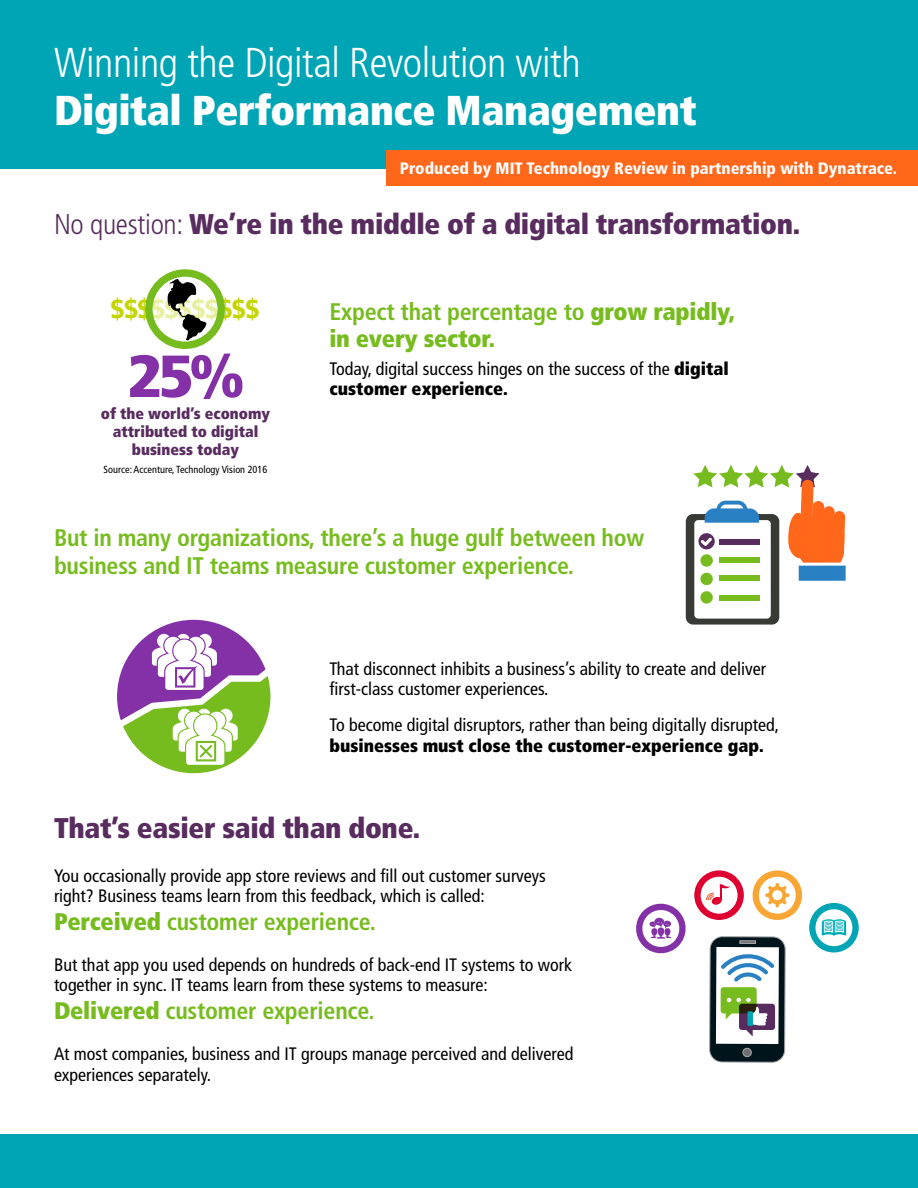
<style>
.page{position:relative;width:918px;height:1188px;background:#fff}
.page>*{position:absolute;margin:0;border:0;box-sizing:border-box;transform-origin:0 0}
.t1{font:900 condensed 59.25px "Frutiger";color:#8431a7;scale:1.11 1}
.t2{font:300 condensed 41.7px "Frutiger";letter-spacing:-.01em;color:#fff}
.t3{font:900 condensed 41.7px "Frutiger";letter-spacing:-.01em;color:#fff}
.t4{font:900 condensed 28.5px "Frutiger";letter-spacing:-.01em;color:#592c5f}
.t5{font:900 condensed 25.95px "Frutiger";color:#c4d600}
.t6{font:700 condensed 24px/27.6px "Frutiger";letter-spacing:-.01em;color:#77bc1f}
.t7{font:900 condensed 24px/27.6px "Frutiger";letter-spacing:-.01em;color:#77bc1f}
.t8{font:condensed 18px/20.7px "Frutiger";color:#000}
.t9{font:900 condensed 18px "Frutiger";color:#000}
.t10{font:900 condensed 16.5px "Frutiger";color:#fff}
.t11{font:900 condensed 15.6px/17.9px "Frutiger";color:#592c5f;text-align:center}
.t12{font:condensed 10.2px "Frutiger";color:#000}
.s1{font-weight:300}
.s2{font-weight:700}
.s3{font-weight:900}
</style>
<div class="page">
<svg style="left:636px;top:903px;width:50px;height:51px"></svg>
<svg style="left:694px;top:870px;width:165px;height:193px"></svg>
<svg style="left:145px;top:269px;width:80px;height:80px"></svg>
<svg style="left:117px;top:620px;width:153px;height:153px"></svg>
<div style="left:0;top:1134px;width:918px;height:54px;background:#00a5b5"></div>
<div style="left:0;top:0;width:918px;height:168px;background:#00a5b5"></div>
<div style="left:386px;top:150px;width:532px;height:36px;background:#ff671b"></div>
<svg style="left:845px;top:566px;width:1px;height:15px"></svg>
<svg style="left:686px;top:465px;width:159px;height:160px"></svg>
<div style="left:720px;top:595px;width:40px;height:5px;background:#77bc1f"></div>
<h2 class="t2" style="left:54px;top:39px;width:528px">Winning the Digital Revolution with</h2>
<h2 class="t3" style="left:54px;top:85px;width:644px">Digital Performance Management</h2>
<p class="t10" style="left:400px;top:159px;width:499px">Produced by MIT Technology Review in partnership with Dynatrace.</p>
<h3 class="t4" style="left:54px;top:206px;width:748px"><span class="s1">No question:</span> We’re in the middle of a digital transformation.</h3>
<h3 class="t5" style="left:111px;top:293px;width:150px">$$$$$$$$$$$</h3>
<h1 class="t1" style="left:128px;top:340px;width:107px">25%</h1>
<p class="t11" style="left:113px;top:423px;width:147px">attributed to digital business today</p>
<p class="t12" style="left:104px;top:463px;width:165px">Source: Accenture, Technology Vision 2016</p>
<p class="t11" style="left:101px;top:405px;width:171px">of the world’s economy</p>
<h3 class="t7" style="left:329px;top:297px;width:407px"><span class="s2">Expect that percentage to</span> grow rapidly, in every sector.</h3>
<p class="t8" style="left:329px;top:358px;width:401px">Today, digital success hinges on the success of the <span class="s3">digital customer experience.</span></p>
<h3 class="t6" style="left:54px;top:524px;width:592px">But in many organizations, there’s a huge gulf between how business and IT teams measure customer experience.</h3>
<p class="t8" style="left:329px;top:658px;width:438px">That disconnect inhibits a business’s ability to create and deliver first-class customer experiences.</p>
<p class="t8" style="left:329px;top:715px;width:451px">To become digital disruptors, rather than being digitally disrupted,</p>
<p class="t9" style="left:329px;top:734px;width:436px">businesses must close the customer-experience gap.</p>
<h3 class="t4" style="left:54px;top:811px;width:368px">That’s easier said than done.</h3>
<p class="t8" style="left:54px;top:865px;width:493px">You occasionally provide app store reviews and fill out customer surveys right? Business teams learn from this feedback, which is called:</p>
<h3 class="t6" style="left:54px;top:908px;width:324px"><span class="s3">Perceived</span> customer experience.</h3>
<p class="t8" style="left:54px;top:954px;width:520px">But that app you used depends on hundreds of back-end IT systems to work together in sync. IT teams learn from these systems to measure:</p>
<h3 class="t6" style="left:54px;top:997px;width:322px"><span class="s3">Delivered</span> customer experience.</h3>
<p class="t8" style="left:54px;top:1044px;width:521px">At most companies, business and IT groups manage perceived and delivered experiences separately.</p>
</div>
